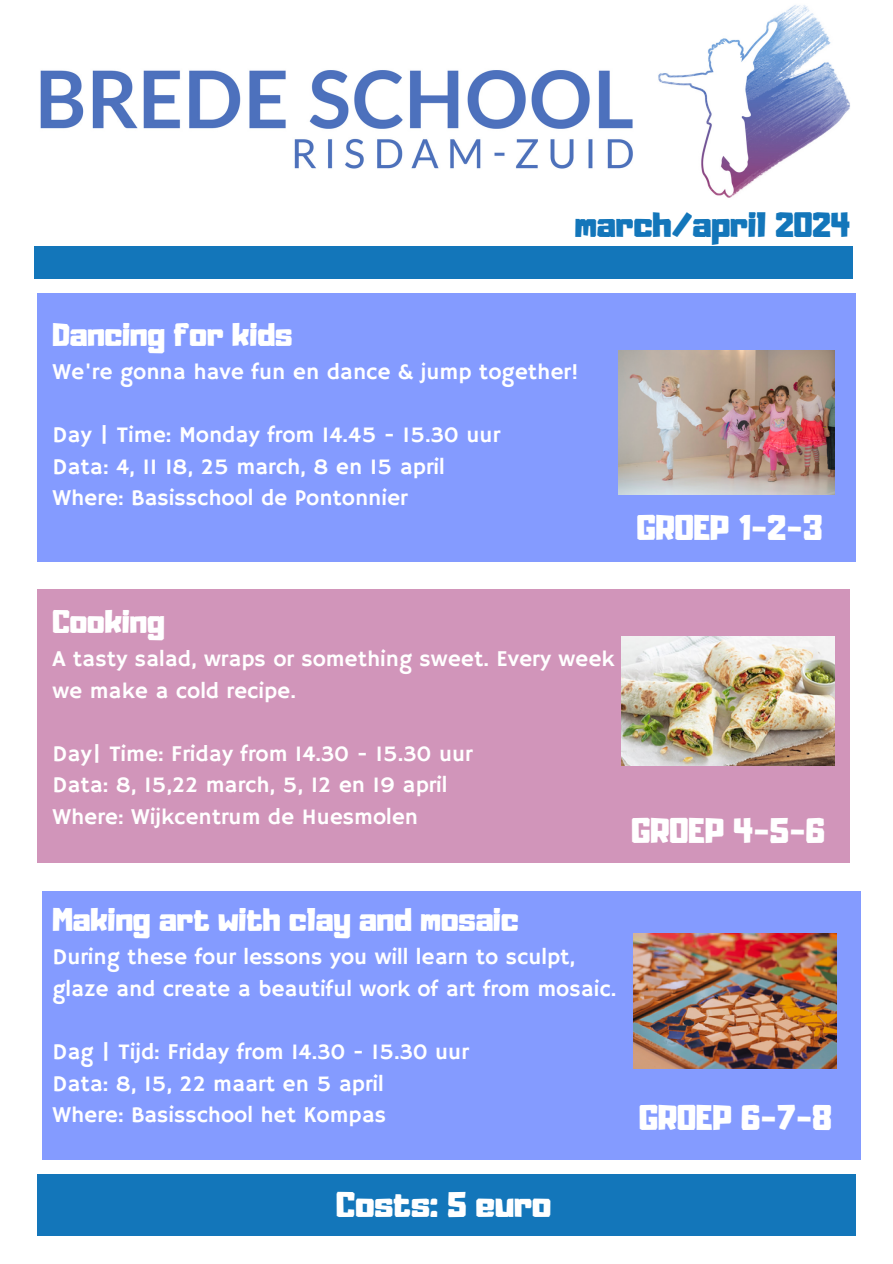
<style>
.page{position:relative;width:893px;height:1264px;background:#fff}
.page>*{position:absolute;margin:0;border:0;box-sizing:border-box;transform-origin:0 0}
.t1{font:31.5px "Adumu";color:#fff}
.t2{font:31.05px "Adumu";color:#1376ba}
.t3{font:28.8px "Adumu";color:#fff}
.t4{font:22.5px/31.5px "Hammersmith One";color:#fff}
</style>
<div class="page">
<div style="left:37px;top:293px;width:819px;height:268px;background:#849bff"></div>
<div style="left:42px;top:892px;width:819px;height:267px;background:#849bff"></div>
<div style="left:37px;top:589px;width:812px;height:274px;background:#d195ba"></div>
<div style="left:37px;top:1174px;width:818px;height:61px;background:#1376ba"></div>
<div style="left:34px;top:247px;width:819px;height:32px;background:#1376ba"></div>
<img style="left:40px;top:5px;width:810px;height:193px">
<img style="left:621px;top:636px;width:213px;height:130px">
<img style="left:618px;top:351px;width:216px;height:144px">
<img style="left:634px;top:933px;width:202px;height:135px">
<p class="t2" style="left:574px;top:212px;width:277px">march/april 2024</p>
<p class="t3" style="left:52px;top:323px;width:241px">Dancing for kids</p>
<p class="t4" style="left:52px;top:357px;width:527px">We're gonna have fun en dance &amp; jump together!</p>
<p class="t4" style="left:52px;top:420px;width:449px">Day | Time: Monday from 14.45 - 15.30 uur</p>
<p class="t4" style="left:52px;top:451px;width:394px">Data: 4, 11 18, 25 march, 8 en 15 april</p>
<h1 class="t4" style="left:52px;top:483px;width:357px">Where: Basisschool de Pontonnier</h1>
<p class="t1" style="left:636px;top:514px;width:187px">GROEP 1-2-3</p>
<p class="t3" style="left:52px;top:609px;width:114px">Cooking</p>
<h1 class="t4" style="left:52px;top:644px;width:563px">A tasty salad, wraps or something sweet. Every week we make a cold recipe.</h1>
<p class="t4" style="left:52px;top:739px;width:422px">Day| Time: Friday from 14.30 - 15.30 uur</p>
<p class="t4" style="left:52px;top:770px;width:396px">Data: 8, 15,22 march, 5, 12 en 19 april</p>
<p class="t4" style="left:52px;top:802px;width:367px">Where: Wijkcentrum de Huesmolen</p>
<h1 class="t1" style="left:631px;top:817px;width:195px">GROEP 4-5-6</h1>
<p class="t3" style="left:52px;top:907px;width:467px">Making art with clay and mosaic</p>
<p class="t4" style="left:52px;top:942px;width:565px">During these four lessons you will learn to sculpt, glaze and create a beautiful work of art from mosaic.</p>
<p class="t4" style="left:52px;top:1037px;width:418px">Dag | Tijd: Friday from 14.30 - 15.30 uur</p>
<p class="t4" style="left:52px;top:1068px;width:333px">Data: 8, 15, 22 maart en 5 april</p>
<p class="t4" style="left:52px;top:1100px;width:335px">Where: Basisschool het Kompas</p>
<p class="t1" style="left:639px;top:1104px;width:194px">GROEP 6-7-8</p>
<h2 class="t1" style="left:336px;top:1192px;width:216px">Costs: 5 euro</h2>
</div>
